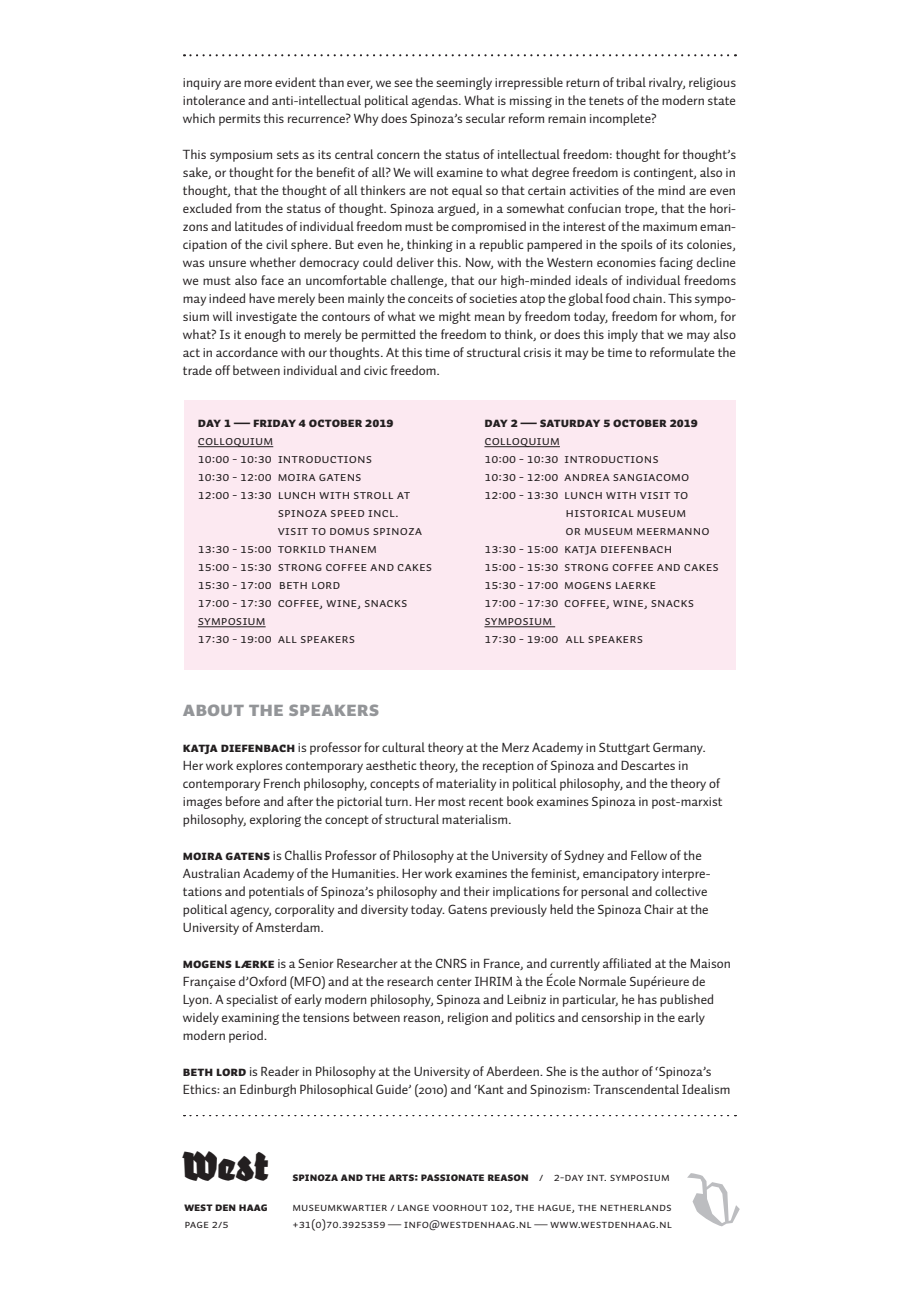
<style>
.page{position:relative;width:919px;height:1289px;background:#fff}
.page>*{position:absolute;margin:0;border:0;box-sizing:border-box;transform-origin:0 0}
.t1{font:italic 900 42px "Fakir";color:#231f20}
.t2{font:21px "Auto Pro Black Small Caps";color:#939598}
.t3{font:13.5px/18px "Auto Pro";color:#231f20}
.t4{font:13.5px/18px "Auto Pro Regular Small Caps";color:#231f20}
.t5{font:13.5px "Auto Pro Black Small Caps";color:#231f20}
.t6{font:12px "Auto Pro Regular Small Caps";color:#231f20}
.t7{font:12px "Auto Pro Black Small Caps";color:#231f20}
.s1{font-family:"Auto Pro Black Small Caps"}
.s2{font-family:"Auto Pro Regular Small Caps"}
</style>
<div class="page">
<div style="left:184px;top:400px;width:551px;height:269px;background:#fce9f1"></div>
<svg style="left:184px;top:1115px;width:552px;height:1px"></svg>
<svg style="left:184px;top:54px;width:552px;height:2px"></svg>
<hr style="left:198px;top:446px;width:75px;height:1px;background:#231f20">
<hr style="left:198px;top:626px;width:67px;height:1px;background:#231f20">
<hr style="left:484px;top:446px;width:76px;height:1px;background:#231f20">
<hr style="left:484px;top:626px;width:71px;height:1px;background:#231f20">
<p class="t3" style="left:183px;top:73px;width:554px;text-align:justify">inquiry are more evident than ever, we see the seemingly irrepressible return of tribal rivalry, religious intolerance and anti-intellectual political agendas. What is missing in the tenets of the modern state which permits this recurrence? Why does Spinoza’s secular reform remain incomplete?</p>
<p class="t3" style="left:183px;top:145px;width:554px;text-align:justify">This symposium sets as its central concern the status of intellectual freedom: thought for thought’s sake, or thought for the benefit of all? We will examine to what degree freedom is contingent, also in thought, that the thought of all thinkers are not equal so that certain activities of the mind are even excluded from the status of thought. Spinoza argued, in a somewhat confucian trope, that the hori&shy;zons and latitudes of individual freedom must be compromised in the interest of the maximum eman&shy;cipation of the civil sphere. But even he, thinking in a republic pampered in the spoils of its colonies, was unsure whether democracy could deliver this. Now, with the Western economies facing decline we must also face an uncomfortable challenge, that our high-minded ideals of individual freedoms may indeed have merely been mainly the conceits of societies atop the global food chain. This sympo&shy;sium will investigate the contours of what we might mean by freedom today, freedom for whom, for what? Is it enough to merely be permitted the freedom to think, or does this imply that we may also act in accordance with our thoughts. At this time of structural crisis it may be time to reformulate the trade off between individual and civic freedom.</p>
<p class="t5" style="left:198px;top:413px;width:197px">day 1 — friday 4 october 2019</p>
<p class="t4" style="left:198px;top:431px;width:77px">colloquium</p>
<p class="t4" style="left:198px;top:449px;width:176px">10:00 - 10:30 introductions</p>
<p class="t4" style="left:198px;top:467px;width:165px">10:30 - 12:00 moira gatens</p>
<p class="t4" style="left:278px;top:485px;width:146px;text-indent:-80px">12:00 - 13:30 lunch with stroll at spinoza speed incl. visit to domus spinoza</p>
<p class="t4" style="left:198px;top:539px;width:181px">13:30 - 15:00 torkild thanem</p>
<p class="t4" style="left:198px;top:557px;width:236px">15:00 - 15:30 strong coffee and cakes</p>
<p class="t4" style="left:198px;top:575px;width:144px">15:30 - 17:00 beth lord</p>
<p class="t4" style="left:198px;top:593px;width:211px">17:00 - 17:30 coffee, wine, snacks</p>
<p class="t4" style="left:198px;top:611px;width:69px">symposium</p>
<p class="t4" style="left:198px;top:629px;width:159px">17:30 - 19:00 all speakers</p>
<p class="t5" style="left:484px;top:413px;width:215px">day 2 — saturday 5 october 2019</p>
<p class="t4" style="left:484px;top:431px;width:77px">colloquium</p>
<p class="t4" style="left:484px;top:449px;width:176px">10:00 - 10:30 introductions</p>
<p class="t4" style="left:484px;top:467px;width:206px">10:30 - 12:00 andrea sangiacomo</p>
<p class="t4" style="left:484px;top:485px;width:205px">12:00 - 13:30 lunch with visit to</p>
<p class="t4" style="left:565px;top:503px;width:122px">historical museum</p>
<p class="t4" style="left:565px;top:521px;width:146px">or museum meermanno</p>
<p class="t4" style="left:484px;top:539px;width:189px">13:30 - 15:00 katja diefenbach</p>
<p class="t4" style="left:484px;top:557px;width:236px">15:00 - 15:30 strong coffee and cakes</p>
<p class="t4" style="left:484px;top:575px;width:173px">15:30 - 17:00 mogens laerke</p>
<p class="t4" style="left:484px;top:593px;width:211px">17:00 - 17:30 coffee, wine, snacks</p>
<p class="t4" style="left:484px;top:611px;width:69px">symposium</p>
<p class="t4" style="left:484px;top:629px;width:160px">17:30 - 19:00 all speakers</p>
<p class="t2" style="left:183px;top:693px;width:198px">about the speakers</p>
<p class="t3" style="left:183px;top:738px;width:541px"><span class="s1">katja diefenbach</span> is professor for cultural theory at the Merz Academy in Stuttgart Germany.<br>Her work explores contemporary aesthetic theory, the reception of Spinoza and Descartes in contemporary French philosophy, concepts of materiality in political philosophy, and the theory of images before and after the pictorial turn. Her most recent book examines Spinoza in post-marxist philosophy, exploring the concept of structural materialism.</p>
<p class="t3" style="left:183px;top:846px;width:529px"><span class="s1">moira gatens</span> is Challis Professor of Philosophy at the University of Sydney and Fellow of the Australian Academy of the Humanities. Her work examines the feminist, emancipatory interpre&shy;tations and potentials of Spinoza’s philosophy and their implications for personal and collective political agency, corporality and diversity today. Gatens previously held the Spinoza Chair at the University of Amsterdam.</p>
<p class="t3" style="left:183px;top:954px;width:549px"><span class="s1">mogens lærke</span> is a Senior Researcher at the CNRS in France, and currently affiliated at the Maison Française d’Oxford (MFO) and at the research center IHRIM à the École Normale Supérieure de Lyon. A specialist of early modern philosophy, Spinoza and Leibniz in particular, he has published widely examining the tensions between reason, religion and politics and censorship in the early modern period.</p>
<p class="t3" style="left:183px;top:1062px;width:549px"><span class="s1">beth lord</span> is Reader in Philosophy at the University of Aberdeen. She is the author of ‘Spinoza’s<br>Ethics: an Edinburgh Philosophical Guide’ (2010) and ‘Kant and Spinozism: Transcendental Idealism</p>
<p class="t1" style="left:183px;top:1138px;width:87px">West</p>
<p class="t7" style="left:184px;top:1198px;width:85px">west den haag</p>
<p class="t6" style="left:292px;top:1198px;width:381px">museumkwartier / lange voorhout 102, the hague, the netherlands</p>
<p class="t6" style="left:184px;top:1215px;width:46px">page 2/5</p>
<p class="t6" style="left:292px;top:1215px;width:381px">+31(0)70.3925359 — info@westdenhaag.nl — www.westdenhaag.nl</p>
<p class="t7" style="left:292px;top:1168px;width:379px">spinoza and the arts: passionate reason <span class="s2">/ 2-day int. symposium</span></p>
</div>
